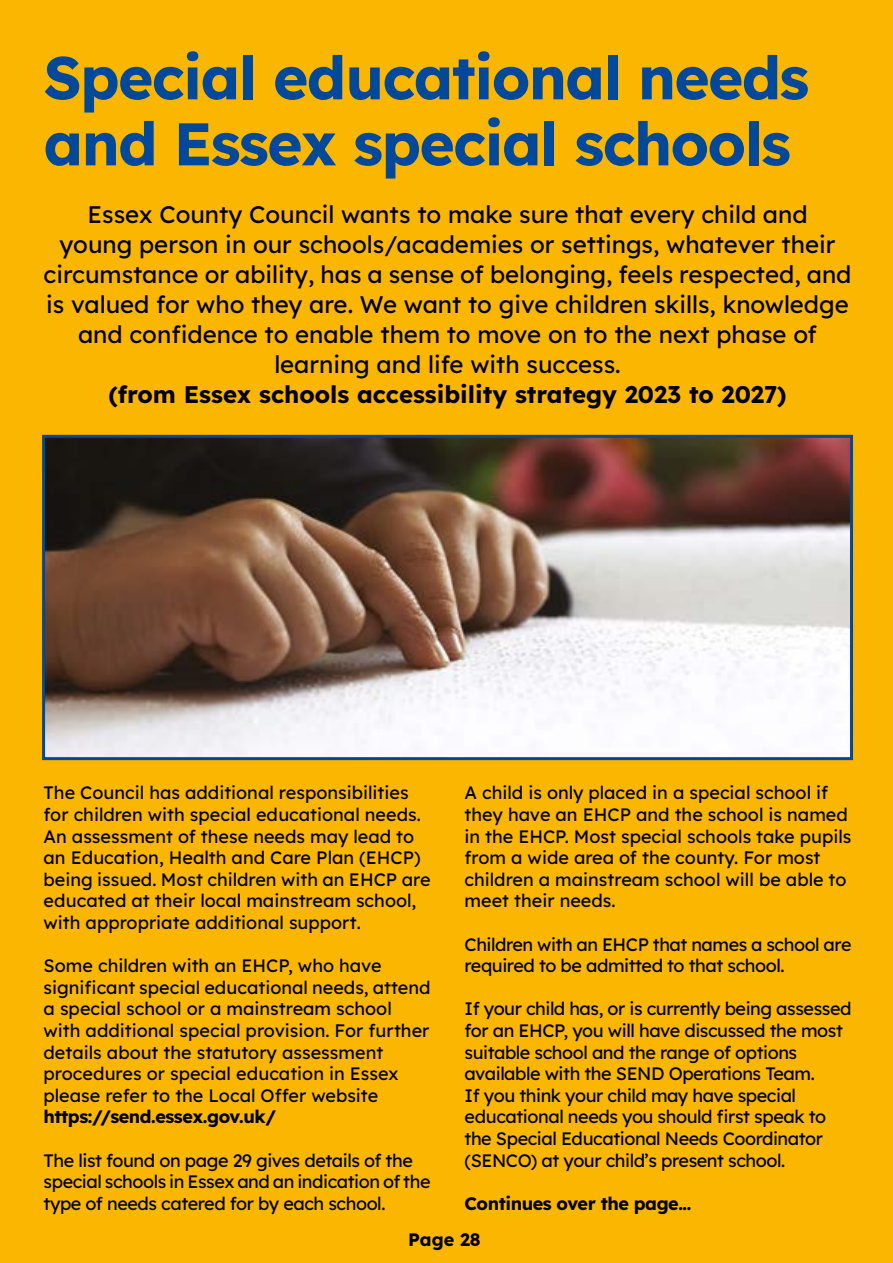
<style>
.page{position:relative;width:893px;height:1263px;background:#fab600}
.page>*{position:absolute;margin:0;border:0;box-sizing:border-box;transform-origin:0 0}
.t1{font:700 60px/66px "Lexend";letter-spacing:-.025em;color:#00489a}
.t2{font:24px/30px "Lexend";color:#000;text-align:center}
.t3{font:18px/21.6px "Lexend";color:#000}
.t4{font:18px/21.6px "Lexend";letter-spacing:-.025em;color:#000}
.t5{font:700 18px/36px "Lexend";letter-spacing:-.025em;color:#000}
.s1{font-style:inherit}
.s2{font-weight:700}
</style>
<div class="page">
<img style="left:46px;top:439px;width:803px;height:317px">
<div style="left:42px;top:435px;width:811px;height:325px;border:3px solid #00489a"></div>
<p class="t1" style="left:44px;top:41px;width:767px">Special educational needs and Essex special schools</p>
<p class="t2" style="left:44px;top:198px;width:809px">Essex County Council wants to make sure that every child and<br>young person in our schools/academies or settings, whatever their circumstance or ability, has a sense of belonging, feels respected, and is valued for who they are. We want to give children skills, knowledge <span class="s1">and confidence t</span>o enable them to move on to the next phase of learning and life with success.<br><span class="s2">(from Essex schools accessibility strategy 2023 to 2027)</span></p>
<p class="t3" style="left:44px;top:781px;width:388px">The Council has additional responsibilities for children with special educational needs.<br>An assessment of these needs may lead to an Education, Health and Care Plan (EHCP) being issued. Most children with an EHCP are educated at their local mainstream school, with appropriate additional support.</p>
<p class="t3" style="left:44px;top:954px;width:388px">Some children with an EHCP, who have <span class="s1">significant</span> special educational needs, attend a special school or a mainstream school with additional special provision. For further details about the statutory assessment procedures or special education in Essex please refer to the L<span class="s1">ocal Off</span>er website <span class="s2">https://send.essex.gov.uk/</span></p>
<p class="t4" style="left:44px;top:1148px;width:398px">The list found on page 29 gives details o<span class="s1">f the&shy;</span>special schools in Essex and an indication of <span class="s1">the&shy;</span>type of needs catered for b<span class="s1">y each school.-</span></p>
<p class="t3" style="left:465px;top:781px;width:388px">A child is only placed in a special school if they have an EHCP and the school is named in the EHCP. Most special schools take pupils from a wide area of the county. For most children a mainstream school will be able to meet their needs.</p>
<p class="t4" style="left:465px;top:932px;width:398px">Children with an EHCP that names a school ar<span class="s1">e&shy;</span>required to be admitted t<span class="s1">o that school.-</span></p>
<p class="t4" style="left:465px;top:997px;width:398px">If your child has, or is currently being <span class="s1">assessed&shy;</span>for an EHCP, you will hav<span class="s1">e discussed the most&shy;</span>suitable school and the range o<span class="s1">f options&shy;</span>available with the SEND Operations T<span class="s1">eam.-<br></span>If you think your child may hav<span class="s1">e special&shy;</span>educational needs you shoul<span class="s1">d first speak to&shy;</span>the Special Educational Needs Coordinat<span class="s1">or-</span>(SENCO) at your child’s pr<span class="s1">esent school.-</span></p>
<p class="t5" style="left:408px;top:1184px;width:285px;text-indent:57px">Continues over the page...<br>Page 28</p>
</div>
